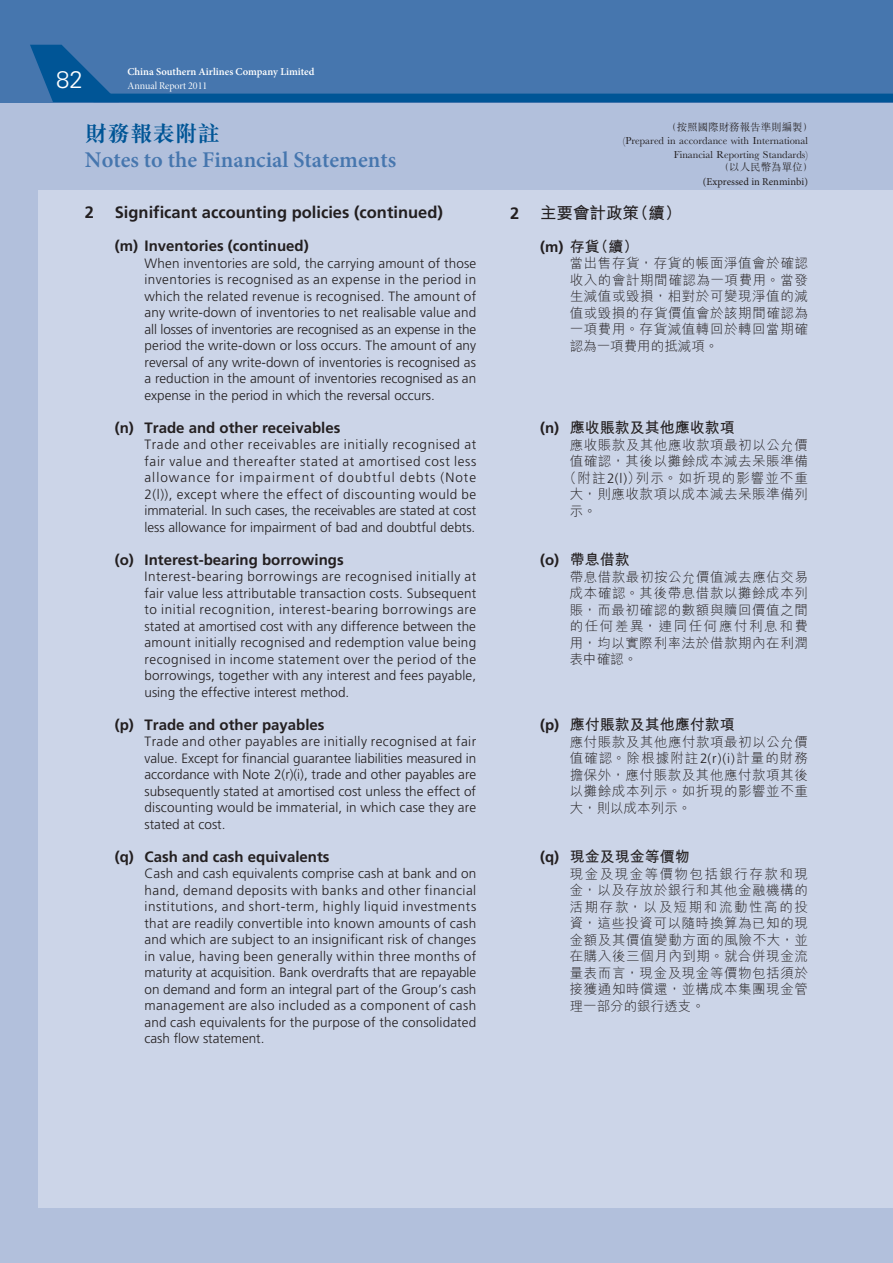
<style>
.page{position:relative;width:893px;height:1263px;background:#fff}
.page>*{position:absolute;margin:0;border:0;box-sizing:border-box;transform-origin:0 0}
.t1{font:300 24px "Univers";color:#fff}
.t2{font:600 22.5px "Minion Pro";color:#4676ae}
.t3{font:22.5px "M Sung HK Bold E Ten B5 H";color:#005596}
.t4{font:700 16.5px "Frutiger";color:#231f20}
.t5{font:16.5px "M Hei HK Bold E Ten B5 H";color:#231f20}
.t6{font:700 15px "Frutiger";color:#231f20}
.t7{font:15px "M Hei HK Bold E Ten B5 H";color:#231f20}
.t8{font:300 13.5px/16.5px "Frutiger";color:#231f20;text-align:justify}
.t9{font:13.5px/16.5px "M Hei HK Light E Ten B5 H";letter-spacing:.045em;color:#231f20;text-align:justify}
.t10{font:13.5px "M Hei HK Light E Ten B5 H";letter-spacing:.075em;color:#231f20}
.t11{font:10.5px "M Sung HK Light E Ten B5 H";color:#231f20}
.t12{font:600 10.5px "Minion Pro";color:#fff}
.t13{font:10.5px "Minion Pro";color:#231f20}
.t14{font:10.5px "Minion Pro Disp";color:#fff}
.s1{font-family:"Frutiger";font-weight:700}
.s2{font-family:"Frutiger";font-weight:300}
</style>
<div class="page">
<div style="left:0;top:94px;width:893px;height:1169px;background:#b2c0dc"></div>
<div style="left:0;top:0;width:893px;height:102px;background:#4676ae"></div>
<div style="left:93px;top:94px;width:800px;height:8px;background:#005596"></div>
<svg style="left:30px;top:45px;width:89px;height:57px"></svg>
<div style="left:38px;top:190px;width:855px;height:1018px;background:#ccd5e8"></div>
<h1 class="t1" style="left:56px;top:71px;width:28px">82</h1>
<p class="t12" style="left:128px;top:68px;width:188px">China Southern Airlines Company Limited</p>
<p class="t14" style="left:128px;top:79px;width:81px">Annual Report 2011</p>
<h2 class="t3" style="left:85px;top:125px;width:136px">財務報表附註</h2>
<h2 class="t2" style="left:85px;top:151px;width:313px">Notes to the Financial Statements</h2>
<p class="t4" style="left:85px;top:206px;width:359px">2 Significant accounting policies (continued)</p>
<p class="t6" style="left:115px;top:240px;width:195px">(m) Inventories (continued)</p>
<p class="t8" style="left:145px;top:256px;width:333px">When inventories are sold, the carrying amount of those inventories is recognised as an expense in the period in which the related revenue is recognised. The amount of any write-down of inventories to net realisable value and all losses of inventories are recognised as an expense in the period the write-down or loss occurs. The amount of any reversal of any write-down of inventories is recognised as a reduction in the amount of inventories recognised as an expense in the period in which the reversal occurs.</p>
<p class="t6" style="left:115px;top:421px;width:227px">(n) Trade and other receivables</p>
<p class="t8" style="left:145px;top:437px;width:333px">Trade and other receivables are initially recognised at fair value and thereafter stated at amortised cost less allowance for impairment of doubtful debts (Note 2(l)), except where the effect of discounting would be immaterial. In such cases, the receivables are stated at cost less allowance for impairment of bad and doubtful debts.</p>
<p class="t6" style="left:115px;top:553px;width:230px">(o) Interest-bearing borrowings</p>
<p class="t8" style="left:145px;top:569px;width:333px">Interest-bearing borrowings are recognised initially at fair value less attributable transaction costs. Subsequent to initial recognition, interest-bearing borrowings are stated at amortised cost with any difference between the amount initially recognised and redemption value being recognised in income statement over the period of the borrowings, together with any interest and fees payable, using the effective interest method.</p>
<p class="t6" style="left:115px;top:718px;width:211px">(p) Trade and other payables</p>
<p class="t8" style="left:145px;top:734px;width:333px">Trade and other payables are initially recognised at fair value. Except for financial guarantee liabilities measured in accordance with Note 2(r)(i), trade and other payables are subsequently stated at amortised cost unless the effect of discounting would be immaterial, in which case they are stated at cost.</p>
<p class="t6" style="left:115px;top:850px;width:216px">(q) Cash and cash equivalents</p>
<p class="t8" style="left:145px;top:866px;width:333px">Cash and cash equivalents comprise cash at bank and on hand, demand deposits with banks and other financial institutions, and short-term, highly liquid investments that are readily convertible into known amounts of cash and which are subject to an insignificant risk of changes in value, having been generally within three months of maturity at acquisition. Bank overdrafts that are repayable on demand and form an integral part of the Group’s cash management are also included as a component of cash and cash equivalents for the purpose of the consolidated cash flow statement.</p>
<p class="t11" style="left:666px;top:123px;width:148px">（按照國際財務報告準則編製）</p>
<p class="t11" style="left:623px;top:136px;width:186px">(Prepared in accordance with International</p>
<p class="t11" style="left:674px;top:150px;width:136px">Financial Reporting Standards)</p>
<p class="t11" style="left:719px;top:163px;width:96px">（以人民幣為單位）</p>
<p class="t13" style="left:703px;top:177px;width:107px">(Expressed in Renminbi)</p>
<p class="t5" style="left:510px;top:206px;width:173px"><span class="s1">2</span> 主要會計政策（續）</p>
<p class="t7" style="left:540px;top:241px;width:100px"><span class="s1">(m)</span> 存貨（續）</p>
<p class="t9" style="left:570px;top:257px;width:240px">當出售存貨，存貨的帳面淨值會於確認收入的會計期間確認為一項費用。當發生減值或毀損，相對於可變現淨值的減值或毀損的存貨價值會於該期間確認為一項費用。存貨減值轉回於轉回當期確認為一項費用的抵減項。</p>
<p class="t7" style="left:540px;top:422px;width:196px"><span class="s1">(n)</span> 應收賬款及其他應收款項</p>
<p class="t9" style="left:570px;top:438px;width:240px">應收賬款及其他應收款項最初以公允價</p>
<p class="t9" style="left:570px;top:455px;width:240px">值確認，其後以攤餘成本減去呆賬準備</p>
<p class="t10" style="left:563px;top:473px;width:246px">（附註<span class="s2">2(l)</span>）列示。如折現的影響並不重</p>
<p class="t9" style="left:570px;top:488px;width:240px">大，則應收款項以成本減去呆賬準備列</p>
<p class="t9" style="left:570px;top:504px;width:28px">示。</p>
<p class="t7" style="left:540px;top:554px;width:91px"><span class="s1">(o)</span> 帶息借款</p>
<p class="t9" style="left:570px;top:570px;width:240px">帶息借款最初按公允價值減去應佔交易成本確認。其後帶息借款以攤餘成本列賬，而最初確認的數額與贖回價值之間的任何差異，連同任何應付利息和費用，均以實際利率法於借款期內在利潤表中確認。</p>
<p class="t7" style="left:540px;top:719px;width:196px"><span class="s1">(p)</span> 應付賬款及其他應付款項</p>
<p class="t9" style="left:570px;top:735px;width:240px">應付賬款及其他應付款項最初以公允價值確認。除根據附註<span class="s2">2(r)(i)</span>計量的財務擔保外，應付賬款及其他應付款項其後以攤餘成本列示。如折現的影響並不重大，則以成本列示。</p>
<p class="t7" style="left:540px;top:851px;width:151px"><span class="s1">(q)</span> 現金及現金等價物</p>
<p class="t9" style="left:570px;top:867px;width:240px">現金及現金等價物包括銀行存款和現金，以及存放於銀行和其他金融機構的活期存款，以及短期和流動性高的投資，這些投資可以隨時換算為已知的現金額及其價值變動方面的風險不大，並在購入後三個月內到期。就合併現金流量表而言，現金及現金等價物包括須於接獲通知時償還，並構成本集團現金管理一部分的銀行透支。</p>
</div>
